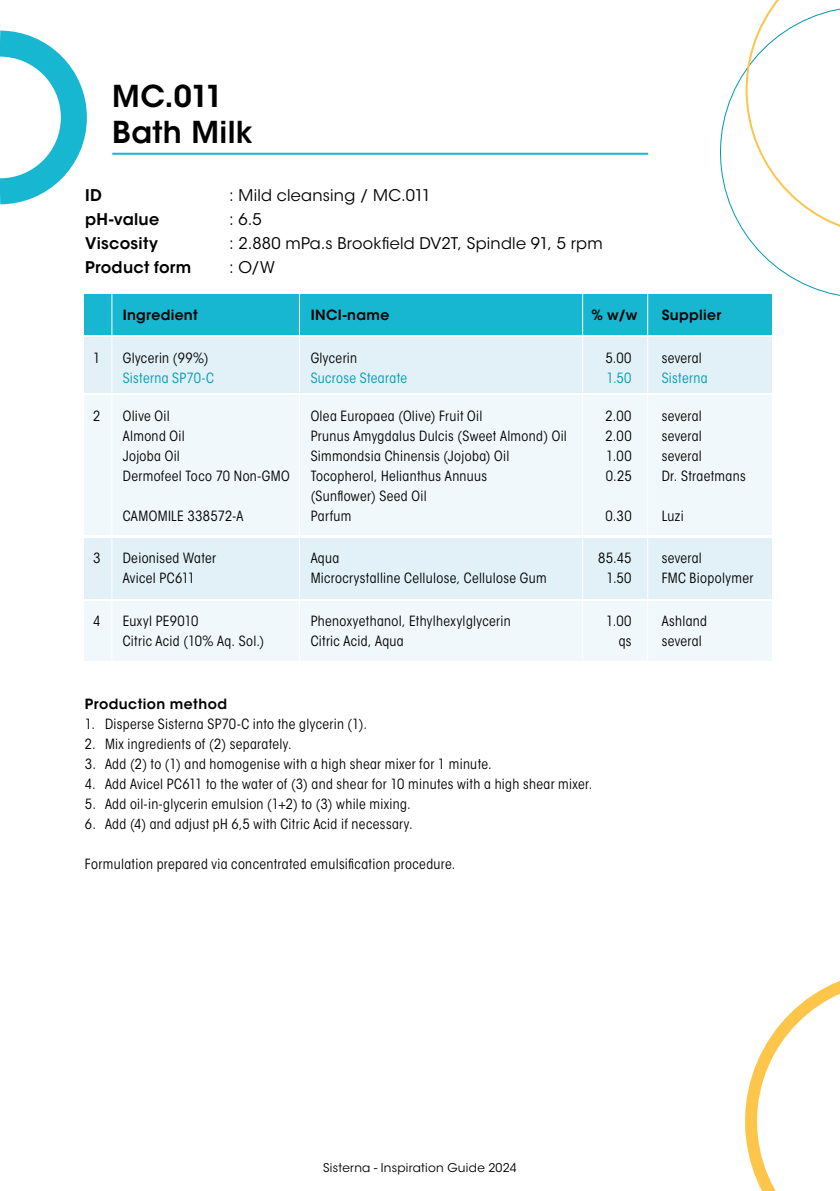
<style>
.page{position:relative;width:840px;height:1191px;background:#fff}
.page>*{position:absolute;margin:0;border:0;box-sizing:border-box;transform-origin:0 0}
.Inhoudsopgave_-_titel{font:600 30px "ITC Avant Garde Std";letter-spacing:.01em;color:#000}
._02_Body{font:16px "ITC Avant Garde Std";letter-spacing:.015em;color:#000}
._02_Body-2{font:600 16px "ITC Avant Garde Std";letter-spacing:.015em;color:#000}
.Tekst_formulering{font:condensed 14px "ITC Avant Garde Std";letter-spacing:.025em;color:#000}
.Formulering_tekst{font:condensed 14px "ITC Avant Garde Std";letter-spacing:.025em;color:#000}
.Tekst_formulering-2{font:condensed 14px "ITC Avant Garde Std";letter-spacing:.025em;color:#0099b1}
.Platte_tekst{font:600 14px "ITC Avant Garde Std";letter-spacing:.025em;color:#000}
.Formulering_tekst-2{font:600 14px "ITC Avant Garde Std";letter-spacing:.03em;color:#000}
.t1{font:12px "ITC Avant Garde Std";letter-spacing:.025em;color:#000}
</style>
<div class="page">
<svg style="left:0;top:30px;width:87px;height:175px"></svg>
<svg style="left:720px;top:0;width:119px;height:299px"></svg>
<svg style="left:745px;top:981px;width:94px;height:210px"></svg>
<div style="left:84px;top:337px;width:687px;height:56px;background:#e1f1f7"></div>
<div style="left:84px;top:538px;width:687px;height:60px;background:#e1f1f7"></div>
<div style="left:84px;top:294px;width:687px;height:40px;background:#18b7d1"></div>
<div style="left:84px;top:395px;width:687px;height:140px;background:#f0f8fb"></div>
<div style="left:84px;top:601px;width:687px;height:60px;background:#f0f8fb"></div>
<hr style="left:112px;top:153px;width:535px;height:2px;background:#18b7d1">
<hr style="left:111px;top:283px;width:1px;height:851px;background:#fff">
<hr style="left:299px;top:283px;width:1px;height:851px;background:#fff">
<hr style="left:646px;top:283px;width:1px;height:851px;background:#fff">
<hr style="left:582px;top:283px;width:1px;height:851px;background:#fff">
<p class="Inhoudsopgave_-_titel" style="left:112px;top:77px;width:112px">MC.011</p>
<p class="Inhoudsopgave_-_titel" style="left:112px;top:113px;width:142px">Bath Milk</p>
<p class="_02_Body-2" style="left:85px;top:185px;width:18px">ID</p>
<p class="_02_Body" style="left:229px;top:185px;width:203px">: Mild cleansing / MC.011</p>
<p class="_02_Body-2" style="left:85px;top:209px;width:76px">pH-value</p>
<p class="_02_Body" style="left:229px;top:209px;width:34px">: 6.5</p>
<p class="_02_Body-2" style="left:85px;top:233px;width:74px">Viscosity</p>
<p class="_02_Body" style="left:229px;top:233px;width:374px">: 2.880 mPa.s Brookfield DV2T, Spindle 91, 5 rpm</p>
<p class="_02_Body-2" style="left:85px;top:257px;width:107px">Product form</p>
<p class="_02_Body" style="left:229px;top:257px;width:47px">: O/W</p>
<p class="Platte_tekst" style="left:123px;top:306px;width:76px">Ingredient</p>
<p class="Platte_tekst" style="left:310px;top:306px;width:80px">INCI-name</p>
<p class="Platte_tekst" style="left:591px;top:306px;width:48px">% w/w</p>
<p class="Platte_tekst" style="left:661px;top:306px;width:61px">Supplier</p>
<p class="Tekst_formulering" style="left:93px;top:349px;width:9px">1</p>
<p class="Tekst_formulering" style="left:123px;top:349px;width:87px">Glycerin (99%)</p>
<p class="Tekst_formulering" style="left:310px;top:349px;width:48px">Glycerin</p>
<p class="Tekst_formulering" style="left:605px;top:349px;width:28px">5.00</p>
<p class="Tekst_formulering" style="left:661px;top:349px;width:42px">several</p>
<p class="Tekst_formulering-2" style="left:123px;top:369px;width:93px">Sisterna SP70-C</p>
<p class="Tekst_formulering-2" style="left:310px;top:369px;width:98px">Sucrose Stearate</p>
<p class="Tekst_formulering-2" style="left:606px;top:369px;width:27px">1.50</p>
<p class="Tekst_formulering-2" style="left:661px;top:369px;width:47px">Sisterna</p>
<p class="Tekst_formulering" style="left:93px;top:407px;width:9px">2</p>
<p class="Tekst_formulering" style="left:123px;top:407px;width:48px">Olive Oil</p>
<p class="Tekst_formulering" style="left:310px;top:407px;width:173px">Olea Europaea (Olive) Fruit Oil</p>
<p class="Tekst_formulering" style="left:605px;top:407px;width:28px">2.00</p>
<p class="Tekst_formulering" style="left:661px;top:407px;width:42px">several</p>
<p class="Tekst_formulering" style="left:123px;top:427px;width:63px">Almond Oil</p>
<p class="Tekst_formulering" style="left:310px;top:427px;width:257px">Prunus Amygdalus Dulcis (Sweet Almond) Oil</p>
<p class="Tekst_formulering" style="left:605px;top:427px;width:28px">2.00</p>
<p class="Tekst_formulering" style="left:661px;top:427px;width:42px">several</p>
<p class="Tekst_formulering" style="left:123px;top:447px;width:59px">Jojoba Oil</p>
<p class="Tekst_formulering" style="left:310px;top:447px;width:200px">Simmondsia Chinensis (Jojoba) Oil</p>
<p class="Tekst_formulering" style="left:606px;top:447px;width:27px">1.00</p>
<p class="Tekst_formulering" style="left:661px;top:447px;width:42px">several</p>
<p class="Tekst_formulering" style="left:123px;top:467px;width:168px">Dermofeel Toco 70 Non-GMO</p>
<p class="Tekst_formulering" style="left:310px;top:467px;width:178px">Tocopherol, Helianthus Annuus</p>
<p class="Tekst_formulering" style="left:605px;top:467px;width:27px">0.25</p>
<p class="Tekst_formulering" style="left:661px;top:467px;width:85px">Dr. Straetmans</p>
<p class="Tekst_formulering" style="left:310px;top:487px;width:117px">(Sunflower) Seed Oil</p>
<p class="Tekst_formulering" style="left:123px;top:507px;width:122px">CAMOMILE 338572-A</p>
<p class="Tekst_formulering" style="left:310px;top:507px;width:42px">Parfum</p>
<p class="Tekst_formulering" style="left:605px;top:507px;width:28px">0.30</p>
<p class="Tekst_formulering" style="left:661px;top:507px;width:23px">Luzi</p>
<p class="Tekst_formulering" style="left:93px;top:550px;width:9px">3</p>
<p class="Tekst_formulering" style="left:123px;top:550px;width:95px">Deionised Water</p>
<p class="Tekst_formulering" style="left:310px;top:550px;width:30px">Aqua</p>
<p class="Tekst_formulering" style="left:597px;top:550px;width:35px">85.45</p>
<p class="Tekst_formulering" style="left:661px;top:550px;width:42px">several</p>
<p class="Tekst_formulering" style="left:123px;top:570px;width:74px">Avicel PC611</p>
<p class="Tekst_formulering" style="left:310px;top:570px;width:237px">Microcrystalline Cellulose, Cellulose Gum</p>
<p class="Tekst_formulering" style="left:606px;top:570px;width:27px">1.50</p>
<p class="Tekst_formulering" style="left:661px;top:570px;width:93px">FMC Biopolymer</p>
<p class="Tekst_formulering" style="left:93px;top:612px;width:9px">4</p>
<p class="Tekst_formulering" style="left:123px;top:612px;width:77px">Euxyl PE9010</p>
<p class="Tekst_formulering" style="left:310px;top:612px;width:201px">Phenoxyethanol, Ethylhexylglycerin</p>
<p class="Tekst_formulering" style="left:606px;top:612px;width:27px">1.00</p>
<p class="Tekst_formulering" style="left:661px;top:612px;width:47px">Ashland</p>
<p class="Tekst_formulering" style="left:123px;top:632px;width:143px">Citric Acid (10% Aq. Sol.)</p>
<p class="Tekst_formulering" style="left:310px;top:632px;width:94px">Citric Acid, Aqua</p>
<p class="Tekst_formulering" style="left:618px;top:632px;width:14px">qs</p>
<p class="Tekst_formulering" style="left:661px;top:632px;width:42px">several</p>
<p class="Formulering_tekst-2" style="left:85px;top:695px;width:143px">Production method</p>
<p class="Formulering_tekst" style="left:85px;top:715px;width:283px">1. Disperse Sisterna SP70-C into the glycerin (1).</p>
<p class="Formulering_tekst" style="left:85px;top:735px;width:208px">2. Mix ingredients of (2) separately.</p>
<p class="Formulering_tekst" style="left:85px;top:755px;width:408px">3. Add (2) to (1) and homogenise with a high shear mixer for 1 minute.</p>
<p class="Formulering_tekst" style="left:85px;top:775px;width:508px">4. Add Avicel PC611 to the water of (3) and shear for 10 minutes with a high shear mixer.</p>
<p class="Formulering_tekst" style="left:85px;top:795px;width:327px">5. Add oil-in-glycerin emulsion (1+2) to (3) while mixing.</p>
<p class="Formulering_tekst" style="left:85px;top:815px;width:329px">6. Add (4) and adjust pH 6,5 with Citric Acid if necessary.</p>
<p class="Formulering_tekst" style="left:85px;top:855px;width:372px">Formulation prepared via concentrated emulsification procedure.</p>
<p class="t1" style="left:323px;top:1160px;width:195px">Sisterna - Inspiration Guide 2024</p>
</div>
